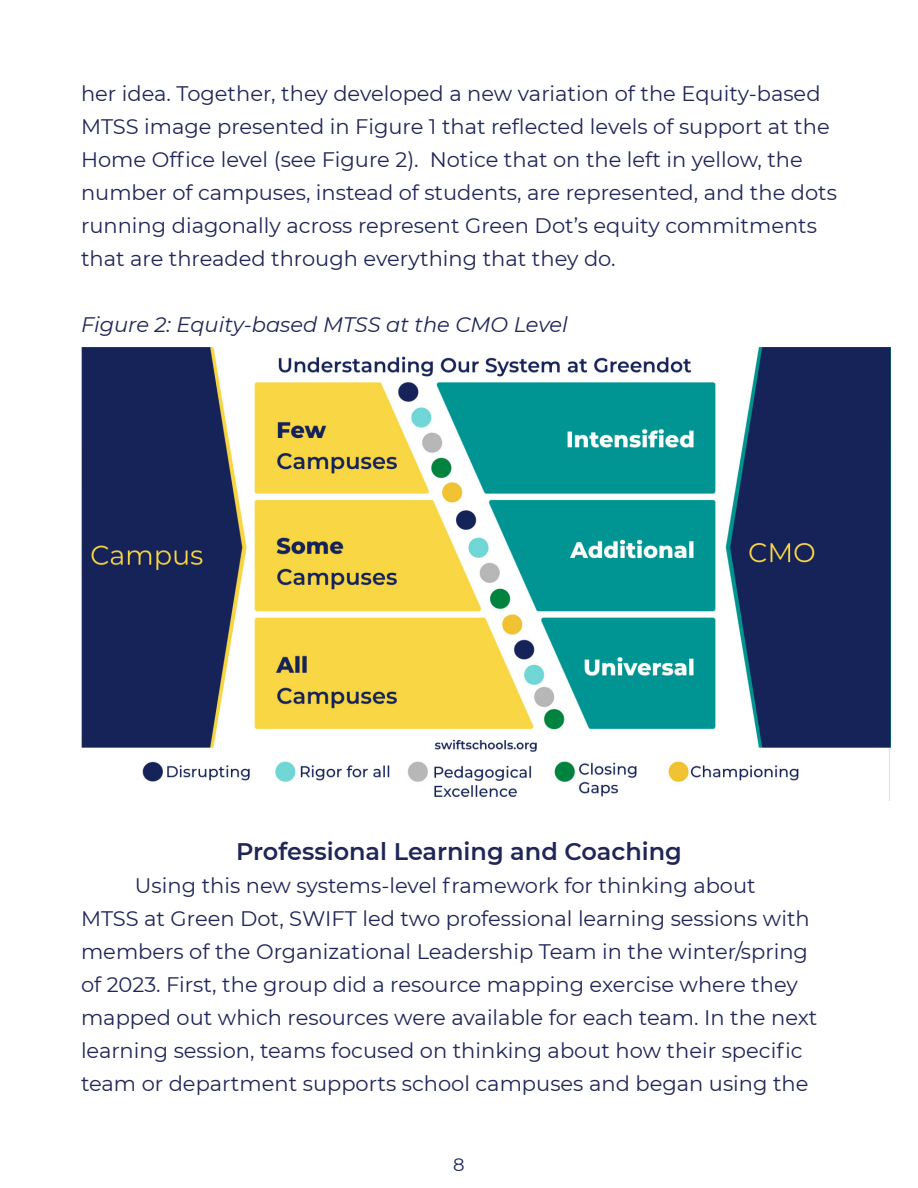
<style>
.page{position:relative;width:918px;height:1188px;background:#fff}
.page>*{position:absolute;margin:0;border:0;box-sizing:border-box;transform-origin:0 0}
.t1{font:600 24px "Montserrat";color:#202657}
.Paragraph_Copy{font:21px/33px "Montserrat";color:#202657}
.Figures{font:italic 21px "Montserrat";color:#202657}
.t2{font:18px "Montserrat";color:#202657}
</style>
<div class="page">
<img style="left:81px;top:348px;width:810px;height:452px">
<p class="Paragraph_Copy" style="left:81px;top:77px;width:758px">her idea. Together, they developed a new variation of the Equity-based MTSS image presented in Figure 1 that reflected levels of support at the Home Office level (see Figure 2). Notice that on the left in yellow, the number of campuses, instead of students, are represented, and the dots running diagonally across represent Green Dot’s equity commitments that are threaded through everything that they do.</p>
<p class="Figures" style="left:81px;top:310px;width:488px">Figure 2: Equity-based MTSS at the CMO Level</p>
<h2 class="t1" style="left:236px;top:835px;width:447px">Professional Learning and Coaching</h2>
<p class="Paragraph_Copy" style="left:81px;top:869px;width:738px;text-indent:54px">Using this new systems-level framework for thinking about MTSS at Green Dot, SWIFT led two professional learning sessions with members of the Organizational Leadership Team in the winter/spring of 2023. First, the group did a resource mapping exercise where they mapped out which resources were available for each team. In the next learning session, teams focused on thinking about how their specific team or department supports school campuses and began using the</p>
<p class="t2" style="left:453px;top:1152px;width:13px">8</p>
</div>
